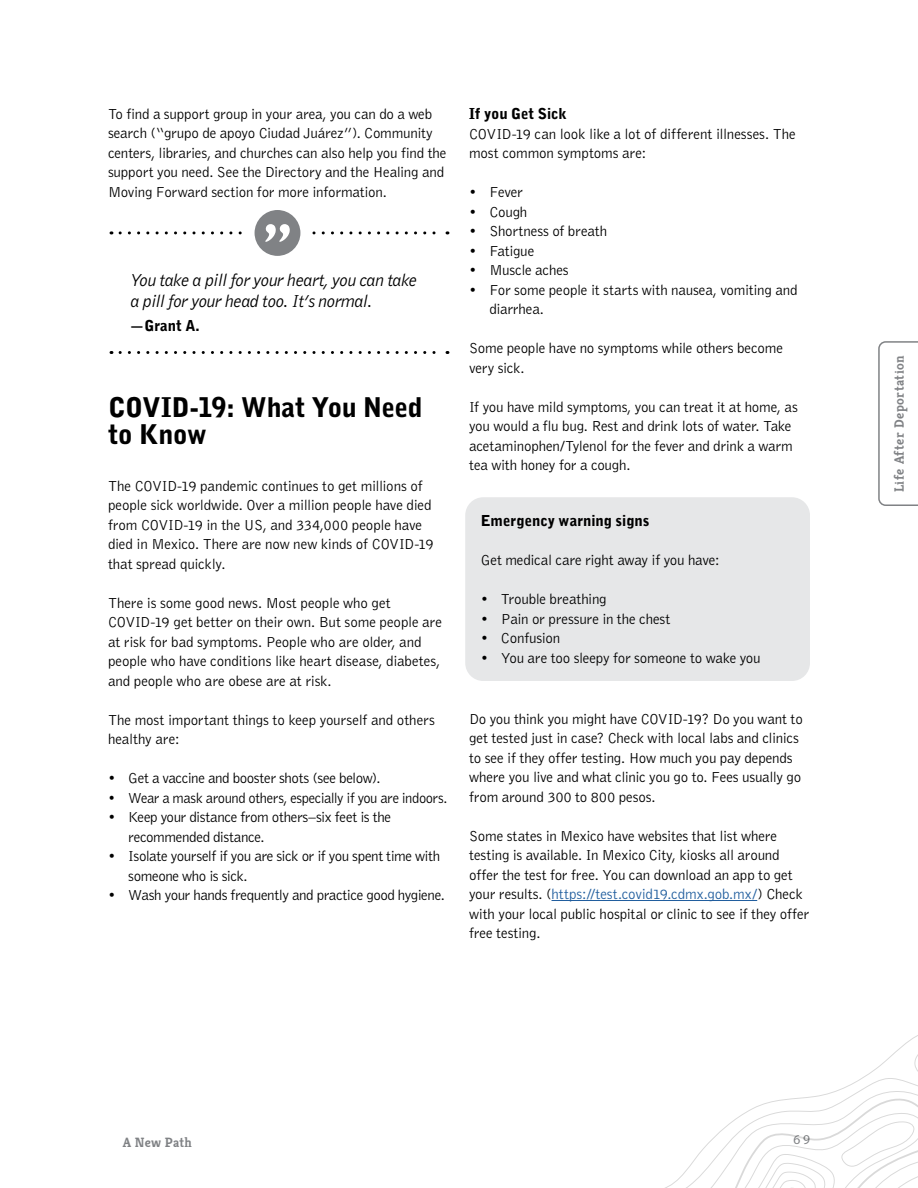
<style>
.page{position:relative;width:918px;height:1188px;background:#fff}
.page>*{position:absolute;margin:0;border:0;box-sizing:border-box;transform-origin:0 0}
.t1{font:900 27px/27px "Bell Gothic";letter-spacing:-.02em;color:#000}
.t2{font:italic 18px/21px "Bell Gothic";letter-spacing:-.03em;color:#000}
.t3{font:300 15px/19.5px "Bell Gothic";letter-spacing:-.015em;color:#000}
.t4{font:900 15px "Bell Gothic";letter-spacing:-.005em;color:#000}
.t5{font:700 13.5px "Kreon";letter-spacing:.035em;color:#808285}
.t6{font:13.5px "Myriad Pro";color:#808285}
.s1{color:#215e9e}
</style>
<div class="page">
<svg style="left:665px;top:1035px;width:253px;height:153px"></svg>
<hr style="left:552px;top:900px;width:205px;height:1px;background:#215e9e">
<svg style="left:120px;top:351px;width:328px;height:3px"></svg>
<svg style="left:249px;top:205px;width:57px;height:56px"></svg>
<div style="left:244px;top:199px;width:67px;height:67px;border:10px solid #fff;border-radius:50%"></div>
<svg style="left:120px;top:224px;width:328px;height:18px"></svg>
<div style="left:465px;top:497px;width:345px;height:184px;background:#e6e7e8;border-radius:18px"></div>
<svg style="left:878px;top:341px;width:40px;height:165px"></svg>
<p class="t3" style="left:108px;top:104px;width:340px">To find a support group in your area, you can do a web search (“grupo de apoyo Ciudad Juárez”). Community centers, libraries, and churches can also help you find the support you need. See the Directory and the Healing and Moving Forward section for more information.</p>
<p class="t2" style="left:129px;top:269px;width:288px">You take a pill for your heart, you can take a pill for your head too. It’s normal.</p>
<p class="t4" style="left:129px;top:316px;width:72px">—Grant A.</p>
<h1 class="t1" style="left:108px;top:394px;width:316px">COVID-19: What You Need to Know</h1>
<p class="t3" style="left:108px;top:476px;width:327px">The COVID-19 pandemic continues to get millions of people sick worldwide. Over a million people have died from COVID-19 in the US, and 334,000 people have died in Mexico. There are now new kinds of COVID-19 that spread quickly.</p>
<p class="t3" style="left:108px;top:593px;width:336px">There is some good news. Most people who get COVID-19 get better on their own. But some people are at risk for bad symptoms. People who are older, and people who have conditions like heart disease, diabetes, and people who are obese are at risk.</p>
<p class="t3" style="left:108px;top:710px;width:328px">The most important things to keep yourself and others healthy are:</p>
<p class="t3" style="left:108px;top:769px;width:274px">• Get a vaccine and booster shots (see below).</p>
<p class="t3" style="left:108px;top:788px;width:341px">• Wear a mask around others, especially if you are indoors.</p>
<p class="t3" style="left:128px;top:808px;width:264px;text-indent:-20px">• Keep your distance from others–six feet is the recommended distance.</p>
<p class="t3" style="left:128px;top:847px;width:314px;text-indent:-20px">• Isolate yourself if you are sick or if you spent time with someone who is sick.</p>
<p class="t3" style="left:108px;top:886px;width:338px">• Wash your hands frequently and practice good hygiene.</p>
<p class="t4" style="left:469px;top:105px;width:99px">If you Get Sick</p>
<p class="t3" style="left:469px;top:124px;width:328px">COVID-19 can look like a lot of different illnesses. The most common symptoms are:</p>
<p class="t3" style="left:469px;top:183px;width:55px">• Fever</p>
<p class="t3" style="left:469px;top:202px;width:60px">• Cough</p>
<p class="t3" style="left:469px;top:222px;width:140px">• Shortness of breath</p>
<p class="t3" style="left:469px;top:241px;width:67px">• Fatigue</p>
<p class="t3" style="left:469px;top:261px;width:101px">• Muscle aches</p>
<p class="t3" style="left:489px;top:280px;width:310px;text-indent:-20px">• For some people it starts with nausea, vomiting and diarrhea.</p>
<p class="t3" style="left:469px;top:339px;width:315px">Some people have no symptoms while others become very sick.</p>
<p class="t3" style="left:469px;top:397px;width:330px">If you have mild symptoms, you can treat it at home, as you would a flu bug. Rest and drink lots of water. Take acetaminophen/Tylenol for the fever and drink a warm tea with honey for a cough.</p>
<p class="t4" style="left:481px;top:512px;width:170px">Emergency warning signs</p>
<p class="t3" style="left:481px;top:551px;width:241px">Get medical care right away if you have:</p>
<p class="t3" style="left:481px;top:590px;width:128px">• Trouble breathing</p>
<p class="t3" style="left:481px;top:609px;width:191px">• Pain or pressure in the chest</p>
<p class="t3" style="left:481px;top:629px;width:81px">• Confusion</p>
<p class="t3" style="left:481px;top:648px;width:281px">• You are too sleepy for someone to wake you</p>
<p class="t3" style="left:469px;top:709px;width:335px">Do you think you might have COVID-19? Do you want to get tested just in case? Check with local labs and clinics to see if they offer testing. How much you pay depends where you live and what clinic you go to. Fees usually go from around 300 to 800 pesos.</p>
<p class="t3" style="left:469px;top:826px;width:342px">Some states in Mexico have websites that list where testing is available. In Mexico City, kiosks all around offer the test for free. You can download an app to get your results. (<span class="s1">https://test.covid19.cdmx.gob.mx/</span>) Check with your local public hospital or clinic to see if they offer free testing.</p>
<p class="t5" style="left:123px;top:1132px;width:71px">A New Path</p>
<p class="t6" style="left:794px;top:1131px;width:18px">69</p>
<p class="t5" style="left:888px;top:492px;width:139px;rotate:-90deg">Life After Deportation</p>
</div>
